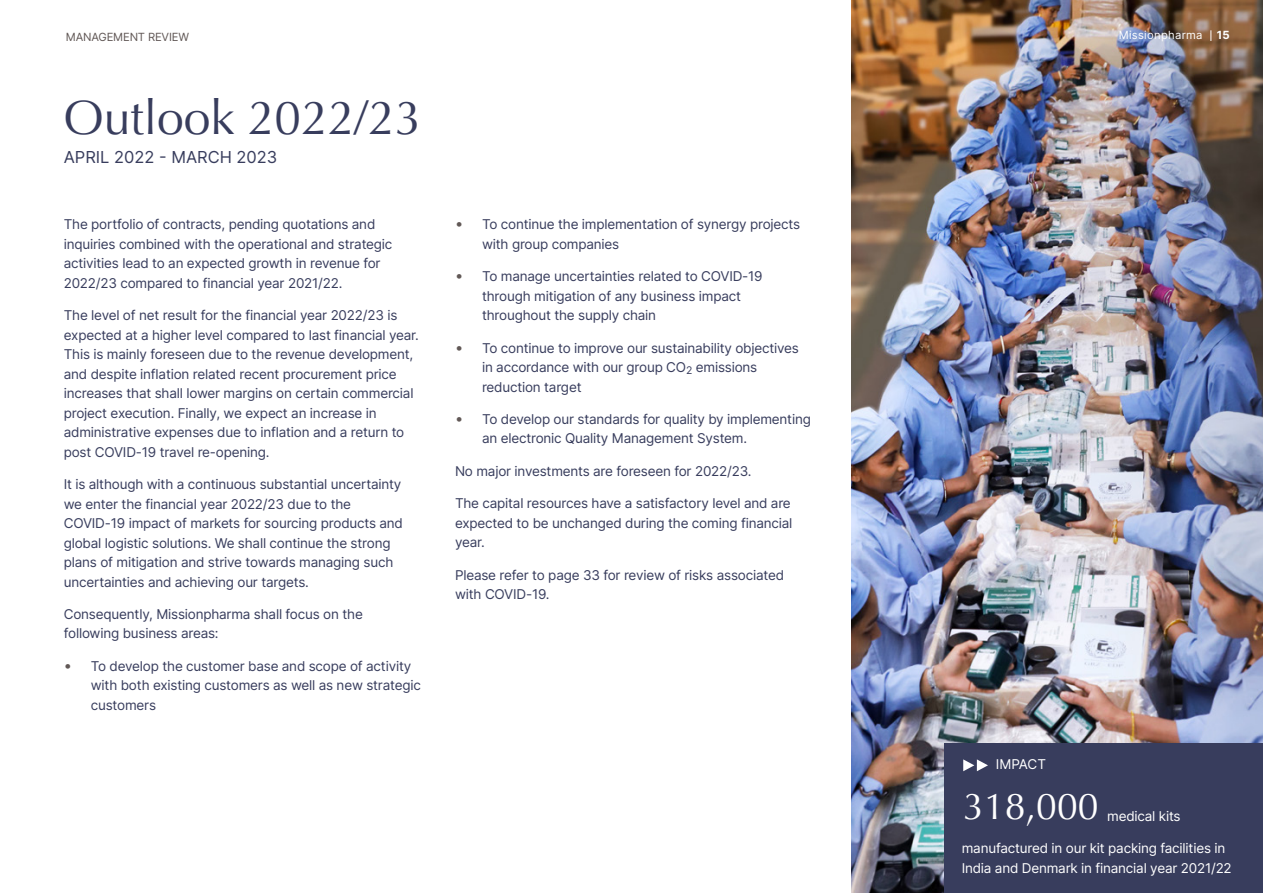
<style>
.page{position:relative;width:1263px;height:893px;background:#fff}
.page>*{position:absolute;margin:0;border:0;box-sizing:border-box;transform-origin:0 0}
.t1{font:48px "Optima";color:#383d5d}
.Brødtekst{font:37.5px "Optima";color:#fff}
.t2{font:16.5px "Inter";color:#383d5d}
.Brødtekst-2{font:13.5px/19.5px "Inter";letter-spacing:-.015em;color:#383d5d}
.Brødtekst-3{font:13.5px/19.5px "Inter";letter-spacing:-.015em;color:#fff}
.Tema{font:11.25px "Inter";letter-spacing:-.015em;color:#615856}
.Tema-2{font:11.25px "Inter";letter-spacing:.025em;color:#fff}
.Tema-3{font:700 11.25px "Inter";color:#fff}
.s1{font-family:"Optima";color:#615856}
</style>
<div class="page">
<img style="left:851px;top:0;width:412px;height:893px">
<div style="left:945px;top:743px;width:318px;height:150px;background:#383d5d"></div>
<svg style="left:963px;top:759px;width:25px;height:12px"></svg>
<p class="Tema" style="left:66px;top:29px;width:125px">MANAGEMENT REVIEW</p>
<p class="Tema-2" style="left:1119px;top:27px;width:85px">Missionpharma</p>
<p class="Tema-3" style="left:1217px;top:27px;width:15px">15</p>
<p class="t1" style="left:64px;top:90px;width:359px">Outlook 2022/23</p>
<p class="t2" style="left:64px;top:145px;width:215px">APRIL 2022 - MARCH 2023</p>
<p class="Brødtekst-2" style="left:64px;top:214px;width:330px">The portfolio of contracts, pending quotations and inquiries combined with the operational and strategic activities lead to an expected growth in revenue for 2022/23 compared to financial year 2021/22.</p>
<p class="Brødtekst-2" style="left:64px;top:305px;width:357px">The level of net result for the financial year 2022/23 is expected at a higher level compared to last financial year.<br>This is mainly foreseen due to the revenue development, and despite inflation related recent procurement price increases that shall lower margins on certain commercial project execution. Finally, we expect an increase in administrative expenses due to inflation and a return to post COVID-19 travel re-opening.</p>
<p class="Brødtekst-2" style="left:64px;top:474px;width:341px">It is although with a continuous substantial uncertainty we enter the financial year 2022/23 due to the COVID-19 impact of markets for sourcing products and global logistic solutions. We shall continue the strong plans of mitigation and strive towards managing such uncertainties and achieving our targets.</p>
<p class="Brødtekst-2" style="left:64px;top:604px;width:301px">Consequently, Missionpharma shall focus on the following business areas:</p>
<p class="Brødtekst-2" style="left:91px;top:656px;width:332px;text-indent:-27px"><span class="s1">•</span> To develop the customer base and scope of activity with both existing customers as well as new strategic customers</p>
<p class="Brødtekst-2" style="left:482px;top:214px;width:320px;text-indent:-27px"><span class="s1">•</span> To continue the implementation of synergy projects with group companies</p>
<p class="Brødtekst-2" style="left:482px;top:266px;width:282px;text-indent:-27px"><span class="s1">•</span> To manage uncertainties related to COVID-19 through mitigation of any business impact throughout the supply chain</p>
<p class="Brødtekst-2" style="left:482px;top:338px;width:318px;text-indent:-27px"><span class="s1">•</span> To continue to improve our sustainability objectives in accordance with our group CO<sub>2</sub> emissions reduction target</p>
<p class="Brødtekst-2" style="left:482px;top:409px;width:330px;text-indent:-27px"><span class="s1">•</span> To develop our standards for quality by implementing an electronic Quality Management System.</p>
<p class="Brødtekst-2" style="left:455px;top:461px;width:298px">No major investments are foreseen for 2022/23.</p>
<p class="Brødtekst-2" style="left:455px;top:493px;width:339px">The capital resources have a satisfactory level and are expected to be unchanged during the coming financial year.</p>
<p class="Brødtekst-2" style="left:455px;top:565px;width:331px">Please refer to page 33 for review of risks associated with COVID-19.</p>
<p class="Brødtekst-3" style="left:996px;top:754px;width:52px">IMPACT</p>
<p class="Brødtekst" style="left:963px;top:785px;width:137px">318,000</p>
<p class="Brødtekst-3" style="left:1107px;top:806px;width:75px">medical kits</p>
<p class="Brødtekst-3" style="left:962px;top:838px;width:272px">manufactured in our kit packing facilities in<br>India and Denmark in financial year 2021/22</p>
</div>
